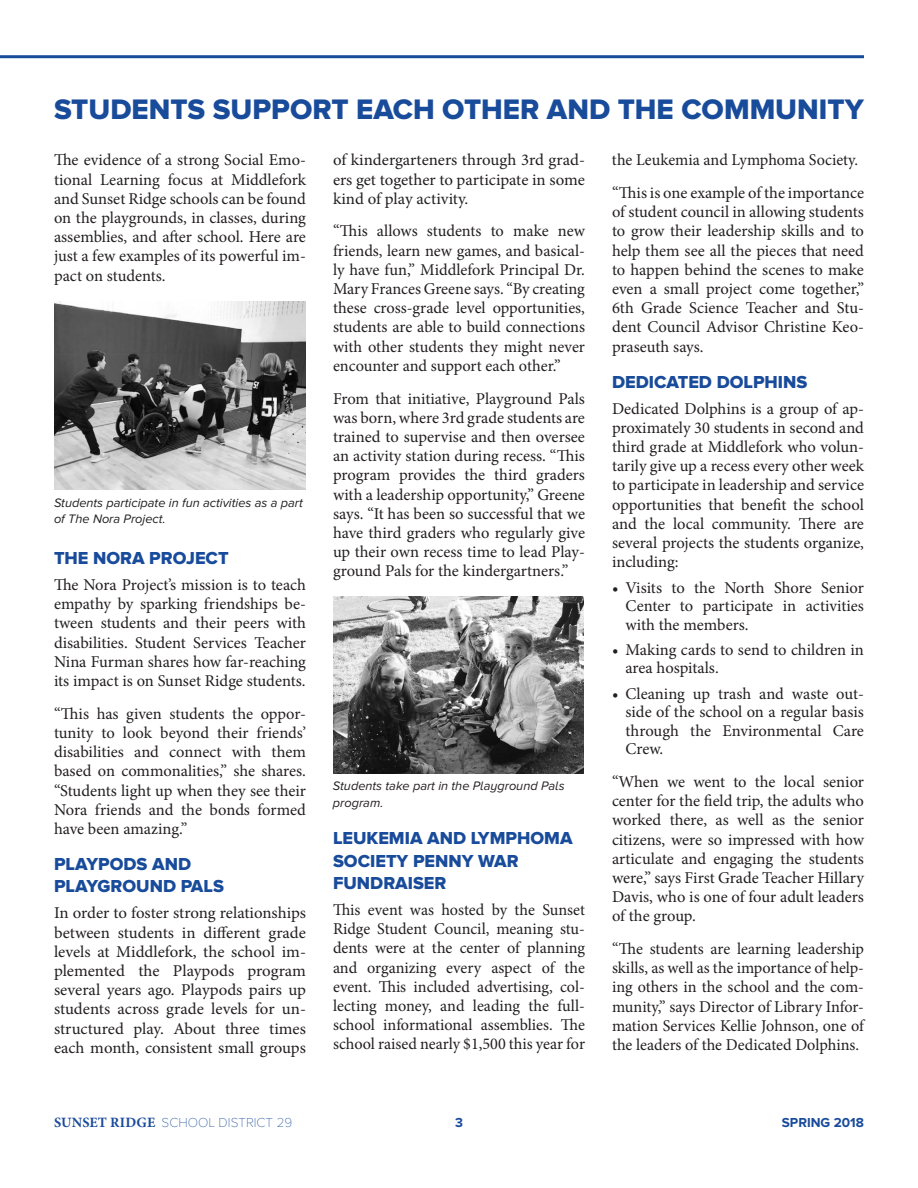
<style>
.page{position:relative;width:918px;height:1188px;background:#fff}
.page>*{position:absolute;margin:0;border:0;box-sizing:border-box;transform-origin:0 0}
.t1{font:29.25px "Proxima Nova Extrabld";color:#194b9b}
.t2{font:18px/22.5px "Proxima Nova Extrabld";color:#194b9b}
.t3{font:16.5px/19.2px "Minion Pro";color:#231f20;text-align:justify}
.t4{font:100 13.5px "Proxima Nova T";color:#194b9b}
.t5{font:700 13.5px "Proxima Nova";color:#194b9b}
.t6{font:italic 12.75px/16.5px "Proxima Nova A";color:#231f20}
.s1{font-family:"Minion Pro";font-weight:700;font-size:14.25px}
</style>
<div class="page">
<hr style="left:0;top:55px;width:864px;height:3px;background:#194b9b">
<img style="left:54px;top:302px;width:252px;height:187px">
<img style="left:333px;top:596px;width:250px;height:178px">
<h1 class="t1" style="left:54px;top:93px;width:811px">STUDENTS SUPPORT EACH OTHER AND THE COMMUNITY</h1>
<p class="t3" style="left:54px;top:151px;width:254px">The evidence of a strong Social Emo&shy;tional Learning focus at Middlefork and Sunset Ridge schools can be found on the playgrounds, in classes, during assemblies, and after school. Here are just a few examples of its powerful im&shy;pact on students.</p>
<p class="t6" style="left:54px;top:494px;width:250px">Students participate in fun activities as a part of The Nora Project.</p>
<p class="t2" style="left:54px;top:547px;width:176px">THE NORA PROJECT</p>
<p class="t3" style="left:54px;top:575px;width:254px">The Nora Project’s mission is to teach empathy by sparking friendships be&shy;tween students and their peers with disabilities. Student Services Teacher Nina Furman shares how far-reaching its impact is on Sunset Ridge students.</p>
<p class="t3" style="left:54px;top:704px;width:254px">“This has given students the oppor&shy;tunity to look beyond their friends’ disabilities and connect with them based on commonalities,” she shares. “Students light up when they see their Nora friends and the bonds formed have been amazing.”</p>
<p class="t2" style="left:54px;top:853px;width:171px">PLAYPODS AND<br>PLAYGROUND PALS</p>
<p class="t3" style="left:54px;top:904px;width:254px">In order to foster strong relationships between students in different grade levels at Middlefork, the school im&shy;plemented the Playpods program several years ago. Playpods pairs up students across grade levels for un&shy;structured play. About three times each month, consistent small groups</p>
<p class="t3" style="left:333px;top:151px;width:254px">of kindergarteners through 3rd grad&shy;ers get together to participate in some kind of play activity.</p>
<p class="t3" style="left:333px;top:222px;width:254px">“This allows students to make new friends, learn new games, and basical&shy;ly have fun,” Middlefork Principal Dr.<br>Mary Frances Greene says. “By creating these cross-grade level opportunities, students are able to build connections with other students they might never encounter and support each other.”</p>
<p class="t3" style="left:333px;top:389px;width:254px">From that initiative, Playground Pals was born, where 3rd grade students are trained to supervise and then oversee an activity station during recess. “This program provides the third graders with a leadership opportunity,” Greene says. “It has been so successful that we have third graders who regularly give up their own recess time to lead Play&shy;ground Pals for the kindergartners.”</p>
<p class="t6" style="left:333px;top:778px;width:233px">Students take part in the Playground Pals program.</p>
<p class="t2" style="left:333px;top:827px;width:241px">LEUKEMIA AND LYMPHOMA<br>SOCIETY PENNY WAR<br>FUNDRAISER</p>
<p class="t3" style="left:333px;top:900px;width:254px">This event was hosted by the Sunset Ridge Student Council, meaning stu&shy;dents were at the center of planning and organizing every aspect of the event. This included advertising, col&shy;lecting money, and leading the full&shy;school informational assemblies. The school raised nearly $1,500 this year for</p>
<p class="t3" style="left:612px;top:144px;width:254px;line-height:32.7px">the Leukemia and Lymphoma Society. “This is one example of the importance</p>
<p class="t3" style="left:612px;top:202px;width:254px">of student council in allowing students to grow their leadership skills and to help them see all the pieces that need to happen behind the scenes to make even a small project come together,” 6th Grade Science Teacher and Stu&shy;dent Council Advisor Christine Keo&shy;praseuth says.</p>
<p class="t2" style="left:612px;top:371px;width:197px">DEDICATED DOLPHINS</p>
<p class="t3" style="left:612px;top:399px;width:254px">Dedicated Dolphins is a group of ap&shy;proximately 30 students in second and third grade at Middlefork who volun&shy;tarily give up a recess every other week to participate in leadership and service opportunities that benefit the school and the local community. There are several projects the students organize, including:</p>
<p class="t3" style="left:625px;top:578px;width:240px;line-height:18.6px;text-indent:-13px">• Visits to the North Shore Senior Center to participate in activities with the members.</p>
<p class="t3" style="left:625px;top:640px;width:240px;line-height:18.6px;text-indent:-13px">• Making cards to send to children in area hospitals.</p>
<p class="t3" style="left:625px;top:684px;width:240px;line-height:18.6px;text-indent:-13px">• Cleaning up trash and waste out&shy;side of the school on a regular basis through the Environmental Care Crew.</p>
<p class="t3" style="left:612px;top:772px;width:254px">“When we went to the local senior center for the field trip, the adults who worked there, as well as the senior citizens, were so impressed with how articulate and engaging the students were,” says First Grade Teacher Hillary Davis, who is one of four adult leaders of the group.</p>
<p class="t3" style="left:612px;top:939px;width:254px">“The students are learning leadership skills, as well as the importance of help&shy;ing others in the school and the com&shy;munity,” says Director of Library Infor&shy;mation Services Kellie Johnson, one of the leaders of the Dedicated Dolphins.</p>
<p class="t4" style="left:54px;top:1115px;width:240px"><span class="s1">SUNSET RIDGE</span> SCHOOL DISTRICT 29</p>
<p class="t5" style="left:455px;top:1115px;width:9px">3</p>
<p class="t5" style="left:782px;top:1115px;width:84px">SPRING 2018</p>
</div>
